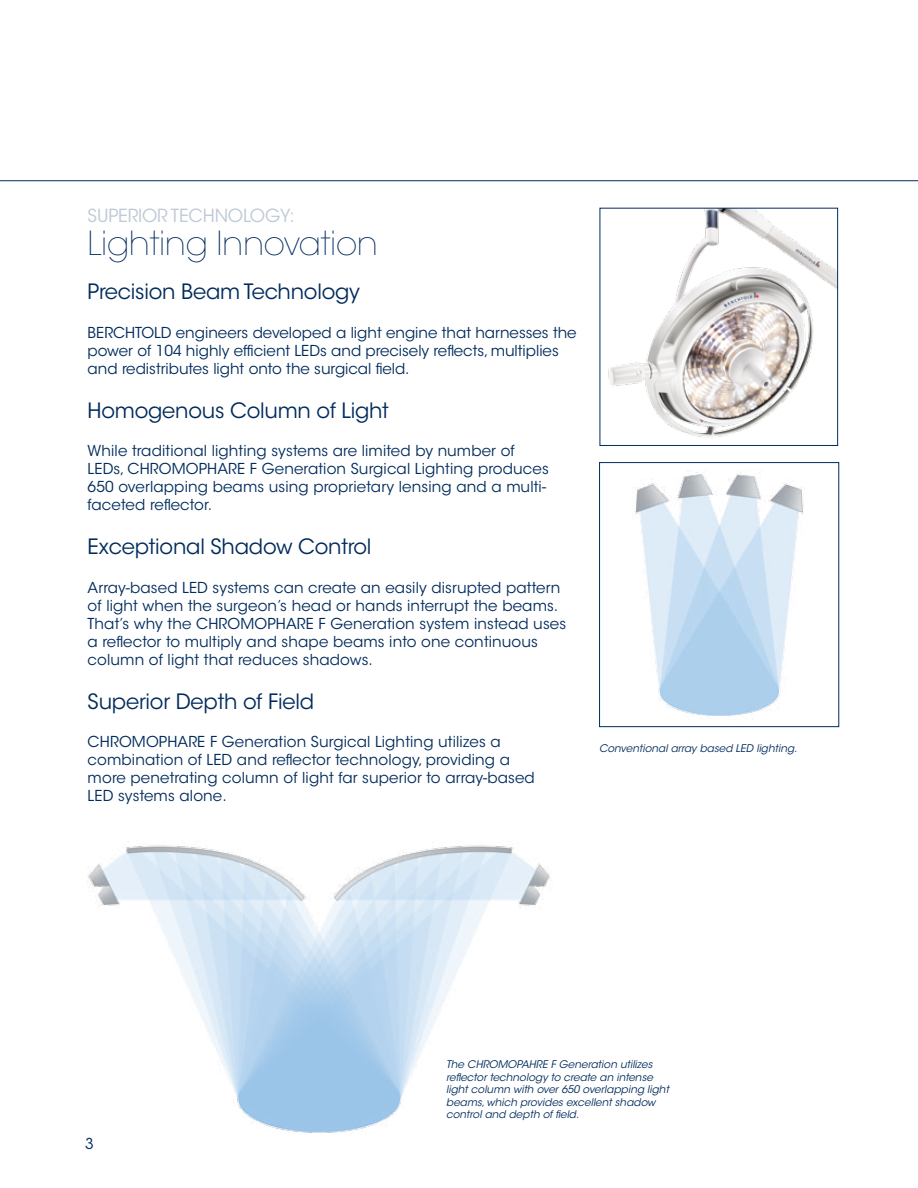
<style>
.page{position:relative;width:918px;height:1188px;background:#fff}
.page>*{position:absolute;margin:0;border:0;box-sizing:border-box;transform-origin:0 0}
.t1{font:200 33px "ITC Avant Garde Std";letter-spacing:-.01em;color:#002b5c}
.t2{font:21px "ITC Avant Garde Std";letter-spacing:-.01em;color:#002b5c}
.t3{font:18px "ITC Avant Garde Std";letter-spacing:-.01em;color:#bfcad6}
.t4{font:15px/18px "ITC Avant Garde Std";letter-spacing:.01em;color:#002b5c}
.t5{font:italic 10.5px/12.6px "ITC Avant Garde Std";color:#002b5c}
</style>
<div class="page">
<img style="left:608px;top:210px;width:228px;height:228px">
<div style="left:600px;top:208px;width:238px;height:238px;border:1px solid #002b5c"></div>
<img style="left:634px;top:470px;width:170px;height:246px">
<div style="left:599px;top:462px;width:240px;height:265px;border:1px solid #002b5c"></div>
<img style="left:87px;top:841px;width:464px;height:292px">
<hr style="left:0;top:180px;width:918px;height:1px;background:#002b5c">
<p class="t3" style="left:88px;top:205px;width:104px">Superior Tech</p>
<p class="t3" style="left:215px;top:205px;width:28px">nolog</p>
<p class="t3" style="left:280px;top:205px;width:16px">y:</p>
<h1 class="t1" style="left:88px;top:224px;width:292px">Lighting Innovation</h1>
<h2 class="t2" style="left:88px;top:279px;width:274px">Precision Beam Technology</h2>
<p class="t4" style="left:88px;top:323px;width:491px">BERCHTOLD engineers developed a light engine that harnesses the power of 104 highly efficient LEDs and precisely reflects, multiplies and redistributes light onto the surgical field.</p>
<h2 class="t2" style="left:88px;top:398px;width:303px">Homogenous Column of Light</h2>
<p class="t4" style="left:88px;top:442px;width:463px">While traditional lighting systems are limited by number of LEDs, CHROMOPHARE F Generation Surgical Lighting produces 650 overlapping beams using proprietary lensing and a multi&shy;faceted reflector.</p>
<h2 class="t2" style="left:88px;top:534px;width:285px">Exceptional Shadow Control</h2>
<p class="t4" style="left:88px;top:578px;width:480px">Array-based LED systems can create an easily disrupted pattern of light when the surgeon’s head or hands interrupt the beams.<br>That’s why the CHROMOPHARE F Generation system instead uses a reflector to multiply and shape beams into one continuous column of light that reduces shadows.</p>
<h2 class="t2" style="left:88px;top:689px;width:228px">Superior Depth of Field</h2>
<p class="t4" style="left:88px;top:733px;width:449px">CHROMOPHARE F Generation Surgical Lighting utilizes a combination of LED and reflector technology, providing a more penetrating column of light far superior to array-based LED systems alone.</p>
<p class="t5" style="left:599px;top:743px;width:200px">Conventional array based LED lighting.</p>
<p class="t4" style="left:85px;top:1134px;width:10px">3</p>
<p class="t5" style="left:446px;top:1058px;width:224px">The CHROMOPAHRE F Generation utilizes reflector technology to create an intense light column with over 650 overlapping light beams, which provides excellent shadow control and depth of field.</p>
</div>
